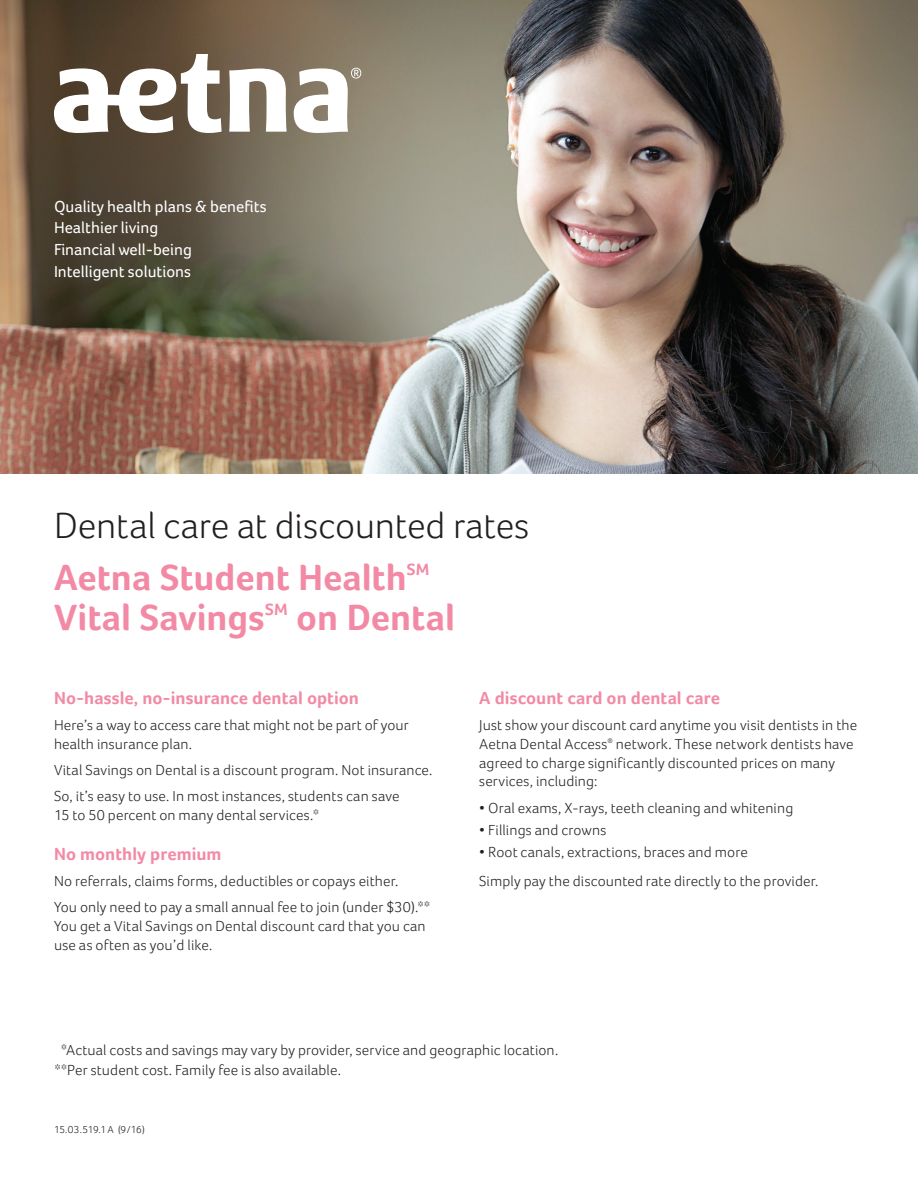
<style>
.page{position:relative;width:918px;height:1188px;background:#fff}
.page>*{position:absolute;margin:0;border:0;box-sizing:border-box;transform-origin:0 0}
.t1{font:700 37.5px "Foco";color:#f38aa5}
.t2{font:300 37.5px "Foco";letter-spacing:-.005em;color:#231f20}
.t3{font:700 18px "Foco";color:#f38aa5}
.t4{font:700 16.8px "Foco";color:#f38aa5}
.t5{font:16.5px/21.8px "Foco";color:#fff}
.t6{font:300 15px/18.8px "Foco";letter-spacing:.01em;color:#231f20}
.t7{font:300 10.5px "Foco";letter-spacing:-.03em;color:#231f20}
.t8{font:300 6.75px "Foco";color:#231f20}
.s1{color:#fff}
</style>
<div class="page">
<img style="left:0;top:0;width:918px;height:473px">
<svg style="left:54px;top:54px;width:307px;height:79px"></svg>
<p class="t5" style="left:54px;top:195px;width:214px">Quality health plans &amp; benefits<br>Healthier living<br>Financial well-being<br>Intelligent solutions</p>
<h1 class="t2" style="left:54px;top:504px;width:477px">Dental care at discounted rates</h1>
<h1 class="t1" style="left:54px;top:555px;width:354px">Aetna Student Health</h1>
<p class="t4" style="left:407px;top:559px;width:24px">SM</p>
<h1 class="t1" style="left:54px;top:595px;width:212px">Vital Savings</h1>
<p class="t4" style="left:265px;top:600px;width:24px">SM</p>
<h1 class="t1" style="left:296px;top:595px;width:160px">on Dental</h1>
<p class="t3" style="left:54px;top:687px;width:307px">No-hassle, no-insurance dental option</p>
<p class="t6" style="left:54px;top:715px;width:356px">Here’s a way to access care that might not be part of your health insurance plan.</p>
<p class="t6" style="left:54px;top:757px;width:380px;line-height:26.2px">Vital Savings on Dental is a discount program. Not insurance.<br>So, it’s easy to use. In most instances, students can save</p>
<p class="t6" style="left:54px;top:806px;width:266px">15 to 50 percent on many dental services.*</p>
<p class="t3" style="left:54px;top:843px;width:169px">No monthly premium</p>
<p class="t6" style="left:54px;top:868px;width:378px;line-height:26.2px">No referrals, claims forms, deductibles or copays either.<br>You only need to pay a small annual fee to join (under $30).**</p>
<p class="t6" style="left:54px;top:916px;width:373px">You get a Vital Savings on Dental discount card that you can use as often as you’d like.</p>
<p class="t3" style="left:479px;top:687px;width:242px">A discount card on dental care</p>
<p class="t6" style="left:479px;top:715px;width:380px">Just show your discount card anytime you visit dentists in the<br>Aetna Dental Access</p>
<p class="t6" style="left:479px;top:734px;width:376px;text-indent:137px">network. These network dentists have agreed to charge significantly discounted prices on many services, including:</p>
<p class="t6" style="left:479px;top:798px;width:316px">• Oral exams, X-rays, teeth cleaning and whitening</p>
<p class="t6" style="left:479px;top:820px;width:129px">• Fillings and crowns</p>
<p class="t6" style="left:479px;top:837px;width:341px;line-height:29.5px">• Root canals, extractions, braces and more<br>Simply pay the discounted rate directly to the provider.</p>
<p class="t8" style="left:608px;top:737px;width:7px">®</p>
<p class="t6" style="left:55px;top:1040px;width:505px;line-height:19.8px"><span class="s1">*</span>*Actual costs and savings may vary by provider, service and geographic location. **Per student cost. Family fee is also available.</p>
<p class="t7" style="left:54px;top:1123px;width:92px">15.03.519.1 A (9/16)</p>
</div>
